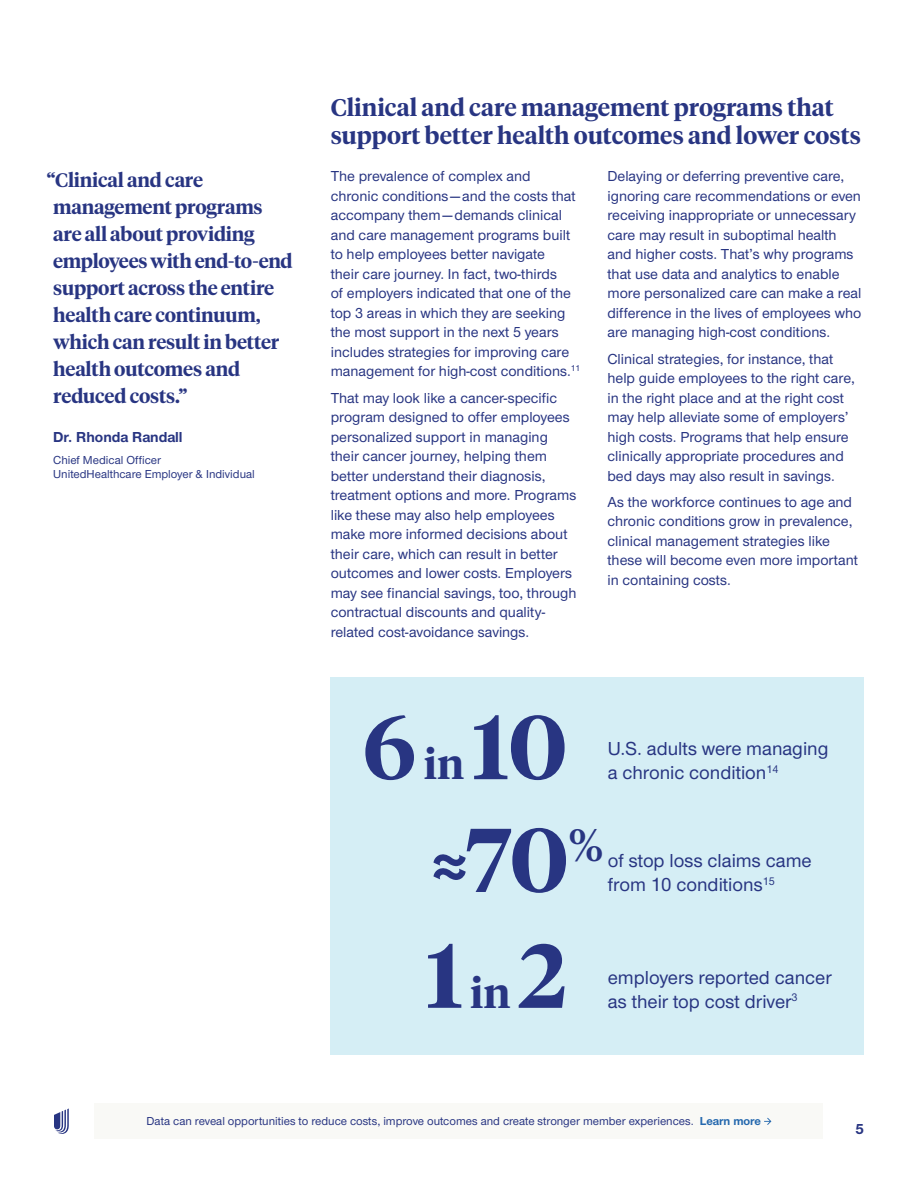
<style>
.page{position:relative;width:918px;height:1188px;background:#fff}
.page>*{position:absolute;margin:0;border:0;box-sizing:border-box;transform-origin:0 0}
.t1{font:600 90px "UHC Serif Headline";color:#283582}
.t2{font:600 24px/28.8px "UHC Serif Headline";color:#283582}
.t3{font:600 19.5px/27px "UHC Serif Headline";letter-spacing:-.01em;color:#283582}
.t4{font:500 19.5px/24px "UHC Sans";color:#283582}
.t5{font:500 15px/19.5px "UHC Sans";color:#283582}
.t6{font:700 15px "UHC Sans";color:#283582}
.t7{font:500 12px/14.4px "UHC Sans";color:#283582}
.s1{font-size:42px}
.s2{font-weight:700;color:#2468ae}
</style>
<div class="page">
<div style="left:331px;top:677px;width:533px;height:378px;background:#d5eef5"></div>
<svg style="left:54px;top:1108px;width:15px;height:26px"></svg>
<svg style="left:433px;top:854px;width:33px;height:26px"></svg>
<div style="left:94px;top:1103px;width:730px;height:35px;background:#f9f9f6"></div>
<svg style="left:764px;top:1118px;width:7px;height:7px"></svg>
<h3 class="t3" style="left:53px;top:165px;width:241px;text-indent:-7px">“Clinical and care management programs are all about providing employees with end-to-end support across the entire health care continuum, which can result in better health outcomes and reduced costs.”</h3>
<p class="t6" style="left:53px;top:427px;width:131px">Dr. Rhonda Randall</p>
<p class="t7" style="left:53px;top:452px;width:203px">Chief Medical Officer<br>UnitedHealthcare Employer &amp; Individual</p>
<h2 class="t2" style="left:331px;top:92px;width:532px">Clinical and care management programs that support better health outcomes and lower costs</h2>
<p class="t5" style="left:331px;top:166px;width:251px">The prevalence of complex and chronic conditions—and the costs that accompany them—demands clinical and care management programs built to help employees better navigate<br>their care journey. In fact, two-thirds<br>of employers indicated that one of the top 3 areas in which they are seeking the most support in the next 5 years includes strategies for improving care management for high-cost conditions.<sup>11</sup></p>
<p class="t5" style="left:331px;top:387px;width:247px">That may look like a cancer-specific program designed to offer employees personalized support in managing their cancer journey, helping them better understand their diagnosis, treatment options and more. Programs like these may also help employees make more informed decisions about their care, which can result in better outcomes and lower costs. Employers may see financial savings, too, through contractual discounts and quality&shy;related cost-avoidance savings.</p>
<p class="t5" style="left:608px;top:166px;width:255px">Delaying or deferring preventive care, ignoring care recommendations or even receiving inappropriate or unnecessary care may result in suboptimal health and higher costs. That’s why programs that use data and analytics to enable more personalized care can make a real difference in the lives of employees who are managing high-cost conditions.</p>
<p class="t5" style="left:608px;top:348px;width:249px">Clinical strategies, for instance, that help guide employees to the right care, in the right place and at the right cost may help alleviate some of employers’ high costs. Programs that help ensure clinically appropriate procedures and bed days may also result in savings.</p>
<p class="t5" style="left:608px;top:492px;width:252px">As the workforce continues to age and chronic conditions grow in prevalence, clinical management strategies like these will become even more important in containing costs.</p>
<h1 class="t1" style="left:363px;top:685px;width:206px">6 <span class="s1">in</span> 10</h1>
<h3 class="t4" style="left:608px;top:736px;width:222px">U.S. adults were managing a chronic condition<sup>14</sup></h3>
<h1 class="t1" style="left:466px;top:798px;width:139px">70<sup>%</sup></h1>
<h3 class="t4" style="left:608px;top:848px;width:205px">of stop loss claims came from 10 conditions<sup>15</sup></h3>
<h1 class="t1" style="left:426px;top:914px;width:143px">1 <span class="s1">in</span> 2</h1>
<h3 class="t4" style="left:608px;top:965px;width:225px">employers reported cancer as their top cost driver<sup>3</sup></h3>
<p class="t7" style="left:147px;top:1113px;width:616px">Data can reveal opportunities to reduce costs, improve outcomes and create stronger member experiences. <span class="s2">Learn more</span></p>
<p class="t6" style="left:855px;top:1119px;width:10px">5</p>
</div>
